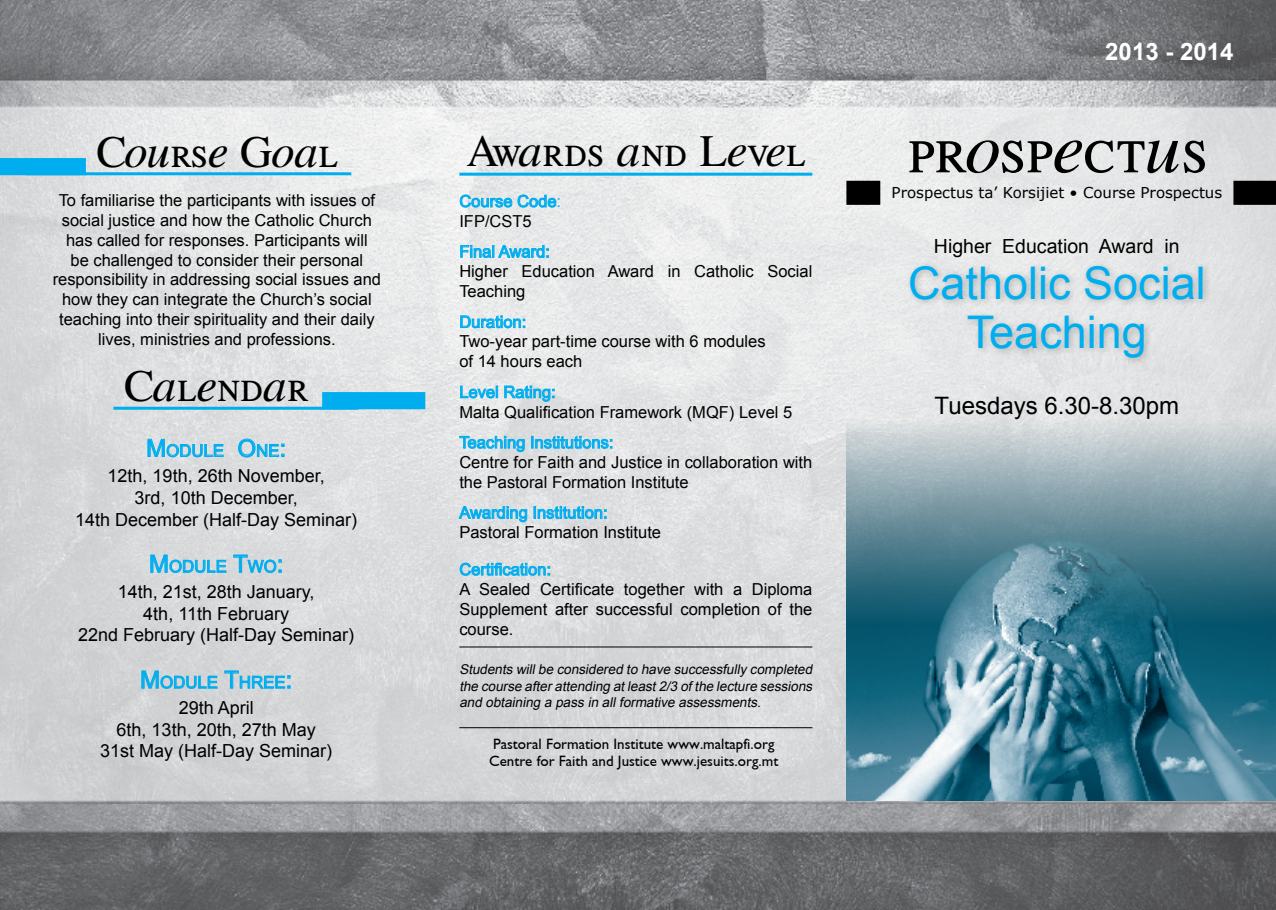
<style>
.page{position:relative;width:1276px;height:910px;background:#fff}
.page>*{position:absolute;margin:0;border:0;box-sizing:border-box;transform-origin:0 0}
.t1{font:69px "Will Grace";color:#000}
.t2{font:45px "Will Grace";color:#000}
.t3{font:45px "Arial";color:#00aeef}
.t4{font:24px "Arial";color:#000}
.t5{font:700 24px "Arial";color:#fff}
.t6{font:19.5px "Arial";color:#000}
.t7{font:18px "Arial";color:#000}
.t8{font:16.8px "Arial";color:#00aeef}
.t9{font:16.5px/19.8px "Arial";color:#000}
.t10{font:16.5px "Arial";color:#00aeef}
.t11{font:15px "M Gill Sans";color:#000}
.t12{font:15px "Verdana";color:#000}
.t13{font:italic 13.5px/16.2px "Arial";color:#000;text-align:justify}
.s1{font-size:24px}
</style>
<div class="page">
<img style="left:0;top:0;width:1276px;height:910px">
<div style="left:1234px;top:181px;width:41px;height:23px;background:#000"></div>
<div style="left:1233px;top:181px;width:43px;height:24px;border:2px solid #000"></div>
<div style="left:847px;top:181px;width:32px;height:23px;background:#000"></div>
<div style="left:846px;top:181px;width:34px;height:24px;border:2px solid #000"></div>
<svg style="left:148px;top:439px;width:75px;height:18px"></svg>
<svg style="left:238px;top:439px;width:46px;height:18px"></svg>
<svg style="left:150px;top:555px;width:76px;height:18px"></svg>
<svg style="left:233px;top:555px;width:48px;height:18px"></svg>
<svg style="left:142px;top:671px;width:75px;height:18px"></svg>
<svg style="left:224px;top:671px;width:66px;height:18px"></svg>
<div style="left:322px;top:392px;width:103px;height:17px;background:#00aeef;border:2px solid #00aeef"></div>
<div style="left:1px;top:159px;width:84px;height:15px;background:#00aeef"></div>
<div style="left:0;top:158px;width:86px;height:17px;border:2px solid #00aeef"></div>
<hr style="left:26px;top:172px;width:325px;height:3px;background:#00aeef">
<hr style="left:113px;top:407px;width:245px;height:3px;background:#00aeef">
<svg style="left:460px;top:195px;width:52px;height:12px"></svg>
<svg style="left:518px;top:195px;width:38px;height:12px"></svg>
<svg style="left:460px;top:245px;width:88px;height:13px"></svg>
<svg style="left:460px;top:315px;width:65px;height:13px"></svg>
<svg style="left:460px;top:386px;width:38px;height:12px"></svg>
<svg style="left:504px;top:386px;width:50px;height:16px"></svg>
<svg style="left:459px;top:436px;width:65px;height:16px"></svg>
<svg style="left:531px;top:436px;width:81px;height:13px"></svg>
<svg style="left:459px;top:506px;width:68px;height:16px"></svg>
<svg style="left:534px;top:506px;width:72px;height:13px"></svg>
<svg style="left:460px;top:563px;width:90px;height:13px"></svg>
<hr style="left:459px;top:173px;width:353px;height:3px;background:#00aeef">
<hr style="left:459px;top:727px;width:353px;height:1px;background:#000">
<hr style="left:459px;top:647px;width:353px;height:1px;background:#000">
<div style="left:904px;top:260px;width:307px;height:106px;background:#000;opacity:.25"></div>
<img style="left:846px;top:421px;width:429px;height:380px">
<p class="t2" style="left:96px;top:124px;width:243px">Course Goal</p>
<p class="t9" style="left:53px;top:191px;width:330px;text-align:center">To familiarise the participants with issues of social justice and how the Catholic Church has called for responses. Participants will<br>be challenged to consider their personal responsibility in addressing social issues and how they can integrate the Church’s social teaching into their spirituality and their daily lives, ministries and professions.</p>
<p class="t2" style="left:124px;top:358px;width:185px">Calendar</p>
<p class="t8" style="left:146px;top:440px;width:141px"><span class="s1">M</span>ODULE <span class="s1">O</span>NE<span class="s1">:</span></p>
<p class="t7" style="left:108px;top:464px;width:219px">12th, 19th, 26th November,</p>
<p class="t7" style="left:135px;top:486px;width:165px">3rd, 10th December,</p>
<p class="t7" style="left:75px;top:507px;width:284px">14th December (Half-Day Seminar)</p>
<p class="t8" style="left:149px;top:555px;width:136px"><span class="s1">M</span>ODULE <span class="s1">T</span>WO<span class="s1">:</span></p>
<p class="t7" style="left:118px;top:580px;width:198px">14th, 21st, 28th January,</p>
<p class="t7" style="left:143px;top:602px;width:147px">4th, 11th February</p>
<p class="t7" style="left:78px;top:623px;width:278px">22nd February (Half-Day Seminar)</p>
<p class="t8" style="left:140px;top:671px;width:154px"><span class="s1">M</span>ODULE <span class="s1">T</span>HREE<span class="s1">:</span></p>
<p class="t7" style="left:179px;top:696px;width:77px">29th April</p>
<p class="t7" style="left:117px;top:718px;width:201px">6th, 13th, 20th, 27th May</p>
<p class="t7" style="left:100px;top:739px;width:234px">31st May (Half-Day Seminar)</p>
<p class="t2" style="left:467px;top:123px;width:339px">Awards and Level</p>
<p class="t10" style="left:459px;top:190px;width:103px">Course Code:</p>
<p class="t9" style="left:459px;top:211px;width:74px">IFP/CST5</p>
<p class="t10" style="left:459px;top:241px;width:92px">Final Award:</p>
<p class="t9" style="left:459px;top:262px;width:354px">Higher Education Award in Catholic Social<br>Teaching</p>
<p class="t10" style="left:459px;top:311px;width:68px">Duration:</p>
<p class="t9" style="left:459px;top:332px;width:308px">Two-year part-time course with 6 modules</p>
<p class="t9" style="left:459px;top:352px;width:124px">of 14 hours each</p>
<p class="t10" style="left:459px;top:381px;width:98px">Level Rating:</p>
<p class="t9" style="left:459px;top:402px;width:334px">Malta Qualification Framework (MQF) Level 5</p>
<p class="t10" style="left:459px;top:432px;width:156px">Teaching Institutions:</p>
<p class="t9" style="left:459px;top:452px;width:354px">Centre for Faith and Justice in collaboration with the Pastoral Formation Institute</p>
<p class="t10" style="left:459px;top:502px;width:150px">Awarding Institution:</p>
<p class="t9" style="left:459px;top:523px;width:203px">Pastoral Formation Institute</p>
<p class="t10" style="left:459px;top:559px;width:93px">Certification:</p>
<p class="t9" style="left:459px;top:579px;width:354px;text-align:justify">A Sealed Certificate together with a Diploma Supplement after successful completion of the course.</p>
<p class="t13" style="left:459px;top:662px;width:358px">Students willbe considered to have successfully completed the course afterattending atleast2/3 ofthe lecture sessions and obtaining a pass in allformative assessments.</p>
<p class="t11" style="left:493px;top:735px;width:283px">Pastoral Formation Institute www.maltapfi.org</p>
<p class="t11" style="left:489px;top:752px;width:291px">Centre for Faith and Justice www.jesuits.org.mt</p>
<p class="t5" style="left:1105px;top:36px;width:130px">2013 - 2014</p>
<p class="t1" style="left:907px;top:107px;width:302px">prospectus</p>
<p class="t12" style="left:891px;top:182px;width:332px">Prospectus ta’ Korsijiet • Course Prospectus</p>
<p class="t6" style="left:934px;top:233px;width:247px">Higher Education Award in</p>
<p class="t3" style="left:908px;top:253px;width:299px">Catholic Social</p>
<p class="t3" style="left:966px;top:303px;width:182px">Teaching</p>
<p class="t4" style="left:934px;top:389px;width:246px">Tuesdays 6.30-8.30pm</p>
</div>
